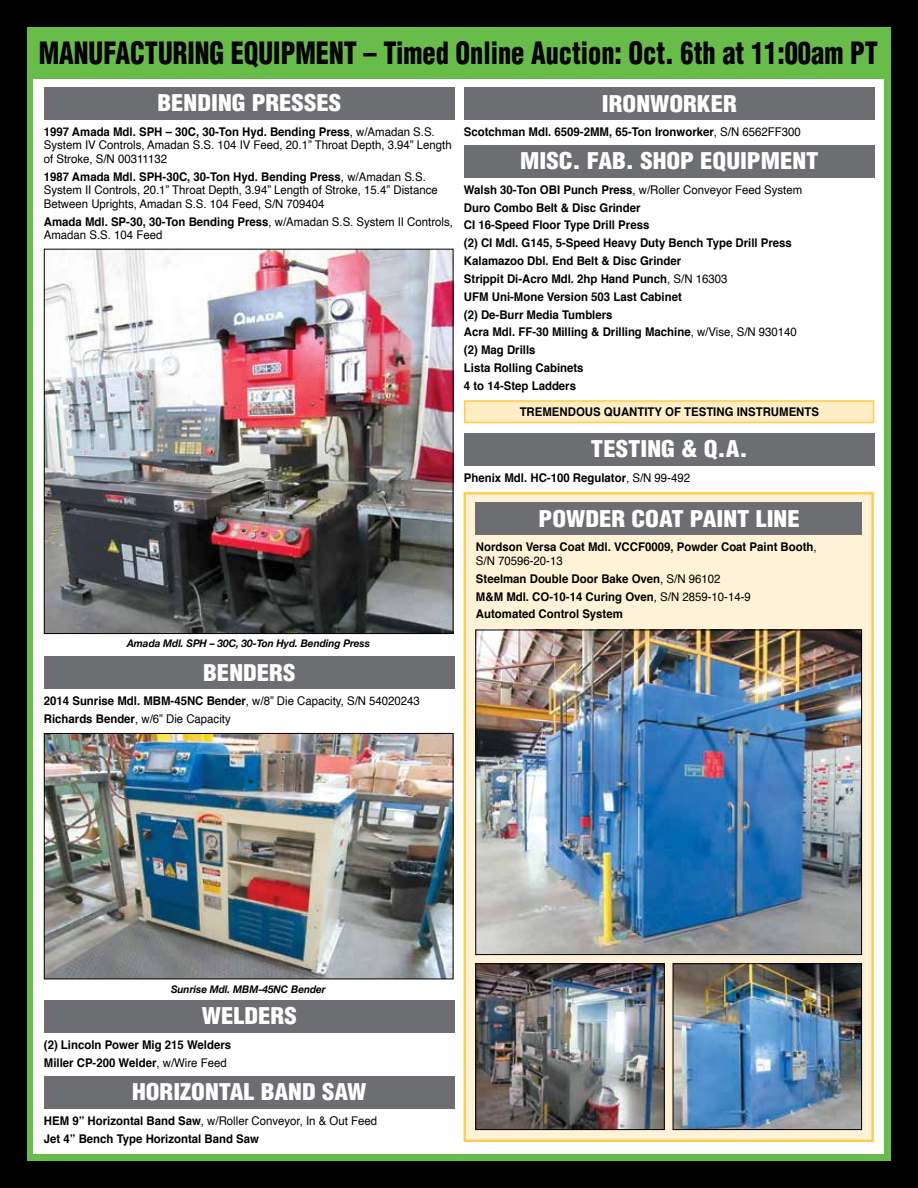
<style>
.page{position:relative;width:918px;height:1188px;background:#000}
.page>*{position:absolute;margin:0;border:0;box-sizing:border-box;transform-origin:0 0}
.t1{font:900 condensed 30px "Helvetica";color:#000;scale:.88 1}
.t2{font:900 condensed 22.5px "Helvetica";color:#fff;scale:1.1 1}
.t3{font:700 12px/17.9px "Helvetica";color:#000;scale:.95 1}
.t4{font:12px/13.5px "Helvetica";color:#000;scale:.95 1}
.t5{font:italic 700 10.5px "Helvetica Neue";color:#000;scale:.95 1}
.s1{font-weight:700}
.s2{font-weight:400}
</style>
<div class="page">
<div style="left:27px;top:27px;width:864px;height:1134px;background:#68bd4a"></div>
<div style="left:34px;top:79px;width:850px;height:1075px;background:#fff"></div>
<div style="left:44px;top:87px;width:410px;height:33px;background:#6d6e71"></div>
<div style="left:44px;top:1076px;width:410px;height:33px;background:#6d6e71"></div>
<div style="left:44px;top:1000px;width:410px;height:33px;background:#6d6e71"></div>
<div style="left:464px;top:87px;width:410px;height:33px;background:#6d6e71"></div>
<div style="left:44px;top:656px;width:410px;height:33px;background:#6d6e71"></div>
<div style="left:464px;top:145px;width:410px;height:33px;background:#6d6e71"></div>
<div style="left:464px;top:433px;width:410px;height:33px;background:#6d6e71"></div>
<div style="left:464px;top:400px;width:410px;height:23px;background:#ffedc5;border:2px solid #ffcc46"></div>
<div style="left:464px;top:492px;width:410px;height:650px;background:#fff2d6;border:2px solid #ffcc46"></div>
<div style="left:476px;top:503px;width:386px;height:32px;background:#6d6e71"></div>
<img style="left:46px;top:251px;width:405px;height:381px">
<div style="left:44px;top:249px;width:409px;height:385px;border:1px solid #000"></div>
<img style="left:46px;top:735px;width:405px;height:242px">
<div style="left:44px;top:733px;width:409px;height:246px;border:1px solid #000"></div>
<img style="left:477px;top:632px;width:383px;height:321px">
<div style="left:475px;top:630px;width:387px;height:325px;border:1px solid #000"></div>
<img style="left:477px;top:965px;width:186px;height:163px">
<div style="left:475px;top:963px;width:190px;height:167px;border:1px solid #000"></div>
<img style="left:675px;top:965px;width:185px;height:163px">
<div style="left:673px;top:963px;width:189px;height:167px;border:1px solid #000"></div>
<h1 class="t1" style="left:39px;top:34px;width:955px">MANUFACTURING EQUIPMENT – Timed Online Auction: Oct. 6th at 11:00am PT</h1>
<h2 class="t2" style="left:157px;top:89px;width:168px">BENDING PRESSES</h2>
<p class="t4" style="left:44px;top:125px;width:431px"><span class="s1">1997 Amada Mdl. SPH – 30C, 30-Ton Hyd. Bending Press</span>, w/Amadan S.S.<br>System IV Controls, Amadan S.S. 104 IV Feed, 20.1” Throat Depth, 3.94” Length of Stroke, S/N 00311132</p>
<p class="t4" style="left:44px;top:170px;width:416px"><span class="s1">1987 Amada Mdl. SPH-30C, 30-Ton Hyd. Bending Press</span>, w/Amadan S.S.<br>System II Controls, 20.1” Throat Depth, 3.94” Length of Stroke, 15.4” Distance<br>Between Uprights, Amadan S.S. 104 Feed, S/N 709404</p>
<p class="t4" style="left:44px;top:215px;width:432px"><span class="s1">Amada Mdl. SP-30, 30-Ton Bending Press</span>, w/Amadan S.S. System II Controls,<br>Amadan S.S. 104 Feed</p>
<h2 class="t2" style="left:602px;top:89px;width:124px">IRONWORKER</h2>
<p class="t3" style="left:464px;top:123px;width:356px">Scotchman Mdl. 6509-2MM, 65-Ton Ironworker<span class="s2">, S/N 6562FF300</span></p>
<h2 class="t2" style="left:520px;top:147px;width:273px">MISC. FAB. SHOP EQUIPMENT</h2>
<p class="t3" style="left:464px;top:181px;width:358px">Walsh 30-Ton OBI Punch Press<span class="s2">, w/Roller Conveyor Feed System </span>Duro Combo Belt &amp; Disc Grinder<br>CI 16-Speed Floor Type Drill Press<br>(2) CI Mdl. G145, 5-Speed Heavy Duty Bench Type Drill Press Kalamazoo Dbl. End Belt &amp; Disc Grinder<br>Strippit Di-Acro Mdl. 2hp Hand Punch<span class="s2">, S/N 16303<br></span>UFM Uni-Mone Version 503 Last Cabinet<br>(2) De-Burr Media Tumblers<br>Acra Mdl. FF-30 Milling &amp; Drilling Machine<span class="s2">, w/Vise, S/N 930140 </span>(2) Mag Drills<br>Lista Rolling Cabinets<br>4 to 14-Step Ladders</p>
<p class="t3" style="left:520px;top:403px;width:317px">TREMENDOUS QUANTITY OF TESTING INSTRUMENTS</p>
<h2 class="t2" style="left:591px;top:435px;width:144px">TESTING &amp; Q.A.</h2>
<p class="t3" style="left:464px;top:469px;width:240px">Phenix Mdl. HC-100 Regulator<span class="s2">, S/N 99-492</span></p>
<p class="t5" style="left:127px;top:636px;width:257px">Amada Mdl. SPH – 30C, 30-Ton Hyd. Bending Press</p>
<h2 class="t2" style="left:203px;top:658px;width:85px">BENDERS</h2>
<p class="t4" style="left:44px;top:692px;width:397px;line-height:17.9px"><span class="s1">2014 Sunrise Mdl. MBM-45NC Bender</span>, w/8” Die Capacity, S/N 54020243<br><span class="s1">Richards Bender</span>, w/6” Die Capacity</p>
<h2 class="t2" style="left:539px;top:504px;width:239px">POWDER COAT PAINT LINE</h2>
<p class="t3" style="left:476px;top:541px;width:360px;line-height:13.5px">Nordson Versa Coat Mdl. VCCF0009, Powder Coat Paint Booth<span class="s2">,<br>S/N 70596-20-13</span></p>
<p class="t3" style="left:476px;top:570px;width:291px">Steelman Double Door Bake Oven<span class="s2">, S/N 96102<br></span>M&amp;M Mdl. CO-10-14 Curing Oven<span class="s2">, S/N 2859-10-14-9<br></span>Automated Control System</p>
<p class="t5" style="left:171px;top:981px;width:164px">Sunrise Mdl. MBM-45NC Bender</p>
<h2 class="t2" style="left:202px;top:1002px;width:88px">WELDERS</h2>
<p class="t3" style="left:44px;top:1036px;width:199px">(2) Lincoln Power Mig 215 Welders<br>Miller CP-200 Welder<span class="s2">, w/Wire Feed</span></p>
<h2 class="t2" style="left:132px;top:1078px;width:215px">HORIZONTAL BAND SAW</h2>
<p class="t3" style="left:44px;top:1112px;width:352px">HEM 9” Horizontal Band Saw<span class="s2">, w/Roller Conveyor, In &amp; Out Feed<br></span>Jet 4” Bench Type Horizontal Band Saw</p>
</div>
